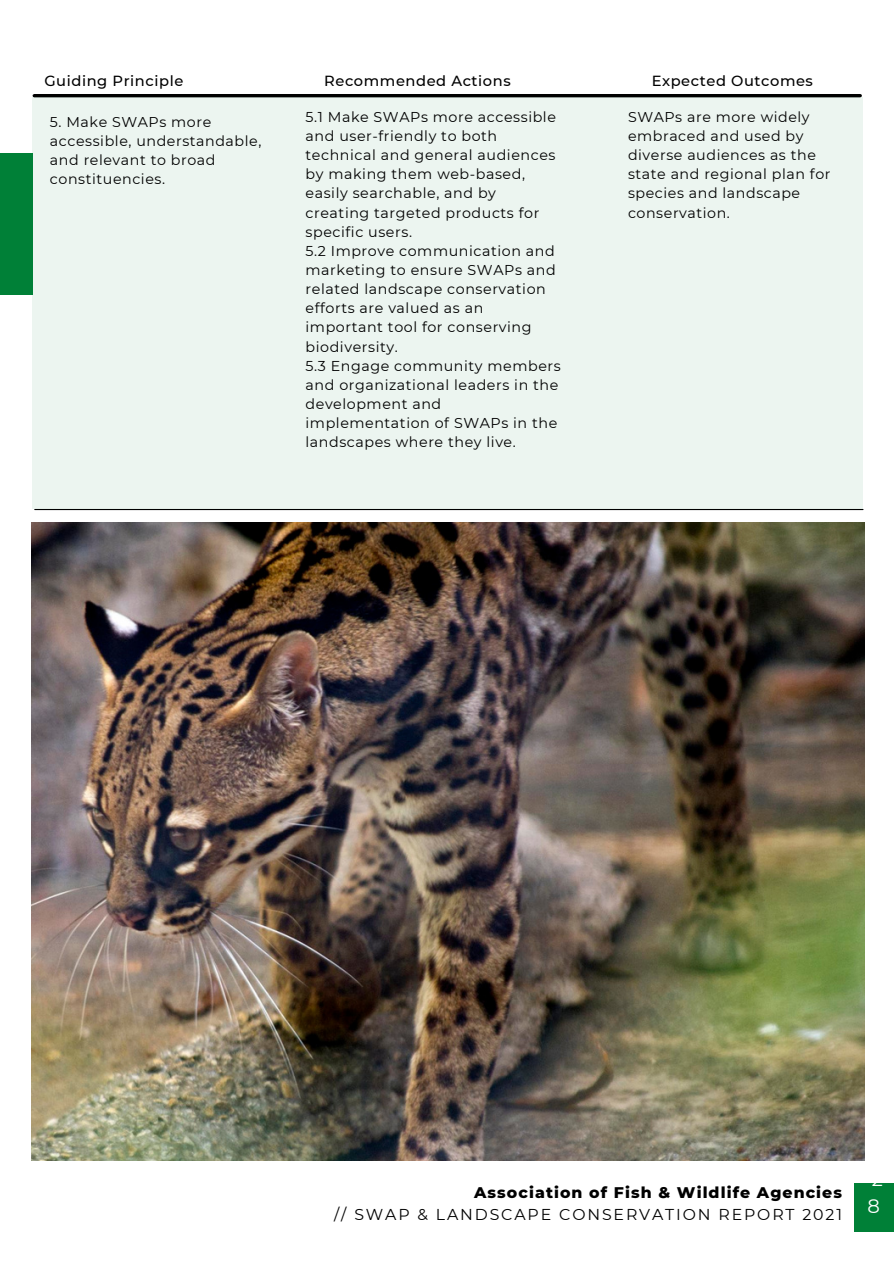
<style>
.page{position:relative;width:894px;height:1264px;background:#fff}
.page>*{position:absolute;margin:0;border:0;box-sizing:border-box;transform-origin:0 0}
.t1{font:19.5px/27px "Montserrat";color:#fff}
.t2{font:15.75px "Montserrat";letter-spacing:.12em;color:#000}
.t3{font:800 15.75px "Montserrat";letter-spacing:.07em;color:#000}
.t4{font:500 14.7px "Montserrat";letter-spacing:.04em;color:#000}
.t5{font:14.25px/19.2px "Montserrat";letter-spacing:.04em;color:#000}
</style>
<div class="page">
<div style="left:854px;top:1183px;width:39px;height:48px;background:#008037"></div>
<div style="left:0;top:153px;width:33px;height:142px;background:#008037"></div>
<hr style="left:34px;top:94px;width:826px;height:3px;background:#000">
<hr style="left:35px;top:509px;width:827px;height:1px;background:#000">
<div style="left:33px;top:97px;width:829px;height:411px;background:#ecf5f0"></div>
<img style="left:31px;top:522px;width:833px;height:637px">
<p class="t4" style="left:44px;top:72px;width:140px">Guiding Principle</p>
<p class="t4" style="left:324px;top:72px;width:188px">Recommended Actions</p>
<p class="t4" style="left:651px;top:72px;width:163px">Expected Outcomes</p>
<p class="t5" style="left:50px;top:112px;width:213px">5. Make SWAPs more accessible, understandable, and relevant to broad constituencies.</p>
<p class="t5" style="left:305px;top:107px;width:257px">5.1 Make SWAPs more accessible and user-friendly to both technical and general audiences by making them web-based, easily searchable, and by creating targeted products for specific users.<br>5.2 Improve communication and marketing to ensure SWAPs and related landscape conservation efforts are valued as an important tool for conserving biodiversity.<br>5.3 Engage community members and organizational leaders in the development and implementation of SWAPs in the landscapes where they live.</p>
<p class="t5" style="left:628px;top:107px;width:204px">SWAPs are more widely embraced and used by diverse audiences as the state and regional plan for species and landscape conservation.</p>
<p class="t3" style="left:474px;top:1182px;width:369px">Association of Fish &amp; Wildlife Agencies</p>
<p class="t2" style="left:334px;top:1205px;width:509px">// SWAP &amp; LANDSCAPE CONSERVATION REPORT 2021</p>
<h1 class="t1" style="left:867px;top:1165px;width:17px">2<br>8</h1>
</div>
